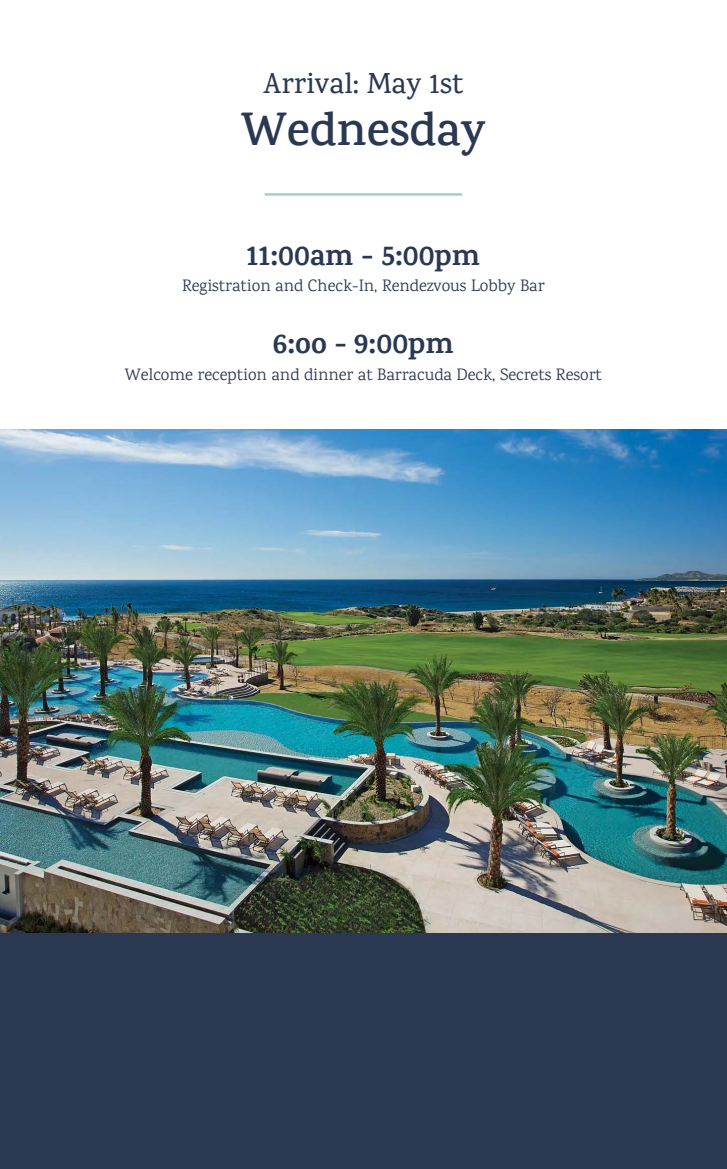
<style>
.page{position:relative;width:727px;height:1169px;background:#fff}
.page>*{position:absolute;margin:0;border:0;box-sizing:border-box;transform-origin:0 0}
.t1{font:600 47.5px "Karma";color:#2a3852}
.t2{font:700 29.38px "Karma";color:#2a3852}
.t3{font:500 29.38px "Karma";color:#2a3852}
.t4{font:16.88px "Karma";color:#2a3852}
</style>
<div class="page">
<hr style="left:265px;top:193px;width:197px;height:3px;background:#a0d0ce">
<img style="left:0;top:429px;width:727px;height:504px">
<div style="left:0;top:933px;width:727px;height:236px;background:#2a3852"></div>
<h2 class="t3" style="left:263px;top:66px;width:202px">Arrival: May 1st</h2>
<h1 class="t1" style="left:241px;top:100px;width:246px">Wednesday</h1>
<h2 class="t2" style="left:246px;top:237px;width:235px">11:00am - 5:00pm</h2>
<p class="t4" style="left:182px;top:275px;width:364px">Registration and Check-In, Rendezvous Lobby Bar</p>
<h2 class="t2" style="left:273px;top:326px;width:182px">6:oo - 9:00pm</h2>
<p class="t4" style="left:125px;top:364px;width:478px">Welcome reception and dinner at Barracuda Deck, Secrets Resort</p>
</div>
